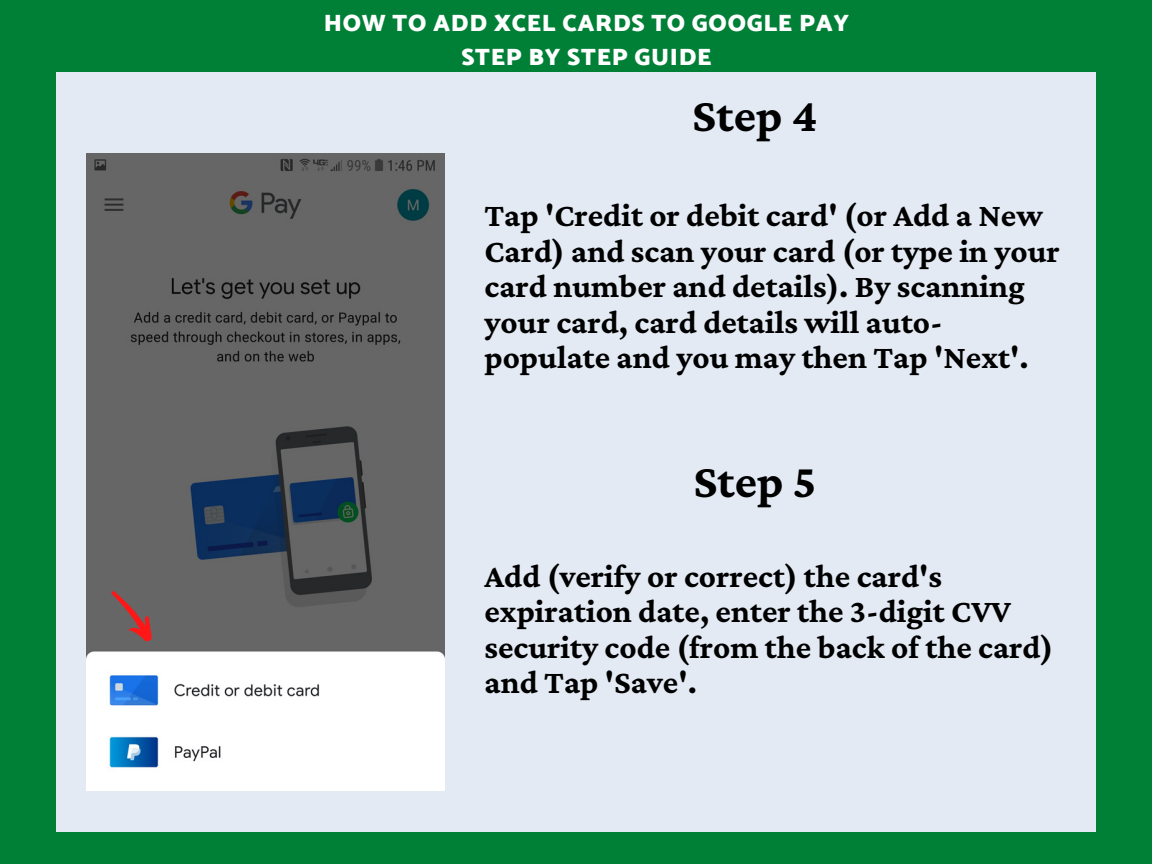
<style>
.page{position:relative;width:1152px;height:864px;background:#008037}
.page>*{position:absolute;margin:0;border:0;box-sizing:border-box;transform-origin:0 0}
.t1{font:700 48px "Crimson Pro";color:#000}
.t2{font:700 33.15px/35.5px "Crimson Pro";color:#000}
.t3{font:900 24px/33.6px "Catamaran";letter-spacing:.03em;color:#fff;text-align:center}
</style>
<div class="page">
<div style="left:56px;top:72px;width:1040px;height:759px;background:#e3eaf4"></div>
<img style="left:86px;top:153px;width:358px;height:637px">
<svg style="left:102px;top:584px;width:59px;height:63px;background:#795c5c"></svg>
<p class="t3" style="left:324px;top:7px;width:527px">HOW TO ADD XCEL CARDS TO GOOGLE PAY<br>STEP BY STEP GUIDE</p>
<h1 class="t1" style="left:692px;top:88px;width:127px">Step 4</h1>
<p class="t2" style="left:484px;top:197px;width:577px">Tap 'Credit or debit card' (or Add a New Card) and scan your card (or type in your card number and details). By scanning your card, card details will auto&shy;populate and you may then Tap 'Next'.</p>
<h1 class="t1" style="left:693px;top:454px;width:124px">Step 5</h1>
<p class="t2" style="left:484px;top:558px;width:570px">Add (verify or correct) the card's expiration date, enter the 3-digit CVV security code (from the back of the card) and Tap 'Save'.</p>
</div>
